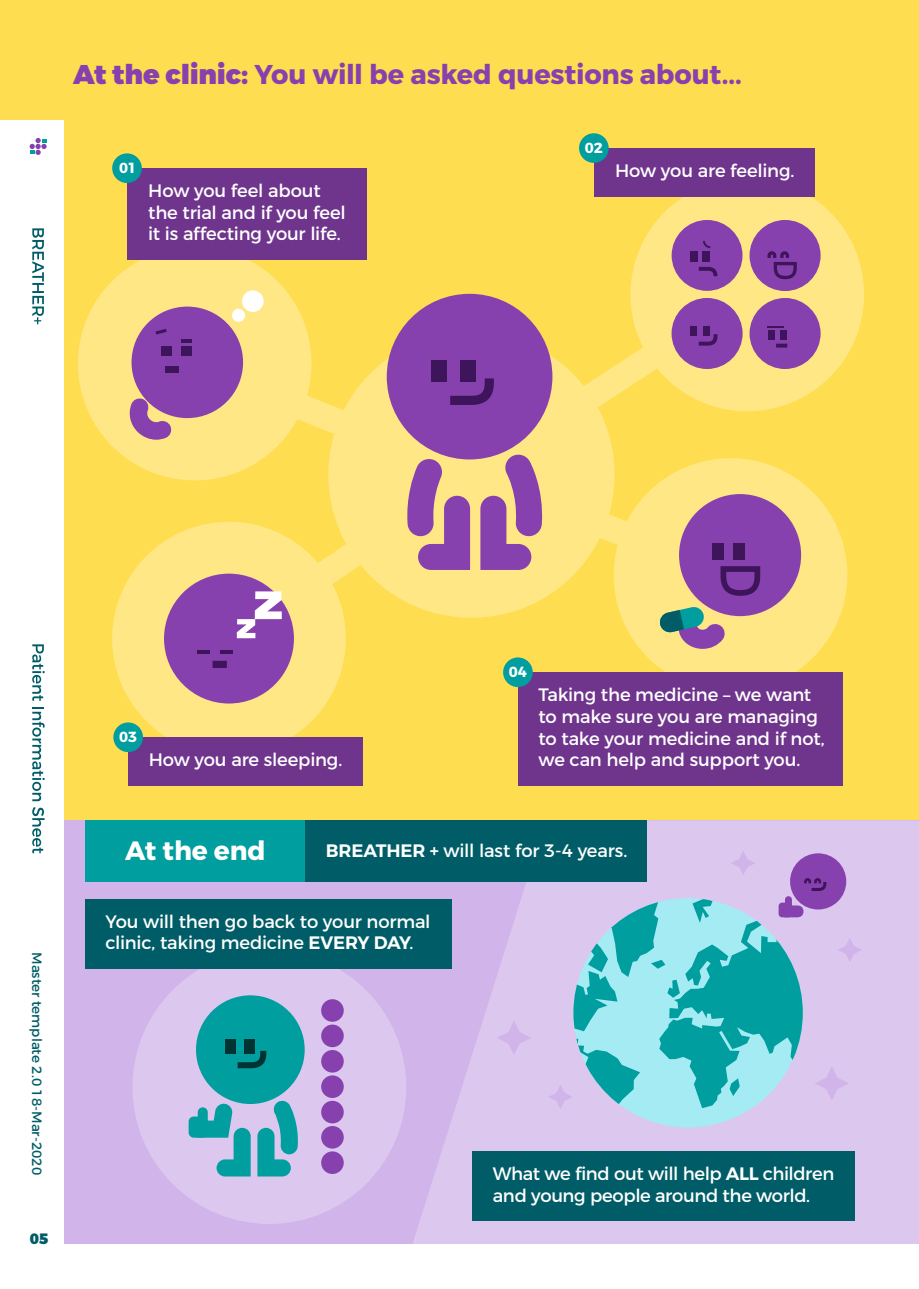
<style>
.page{position:relative;width:919px;height:1289px;background:#fff}
.page>*{position:absolute;margin:0;border:0;box-sizing:border-box;transform-origin:0 0}
.t1{font:700 27.15px "Montserrat";letter-spacing:-.01em;color:#8741af}
.t2{font:700 26.4px "Montserrat";letter-spacing:-.005em;color:#fff}
.t3{font:18px/21.6px "Montserrat";letter-spacing:-.015em;color:#fff}
.t4{font:900 15px "Montserrat";color:#005d67}
.t5{font:700 14.7px "Montserrat";letter-spacing:-.005em;color:#fff}
.t6{font:13.5px "Montserrat";color:#005d67}
.s1{font-weight:900}
.s2{font-weight:600}
</style>
<div class="page">
<div style="left:0;top:0;width:918px;height:1288px;background:#ffdd50"></div>
<svg style="left:195px;top:513px;width:312px;height:158px"></svg>
<svg style="left:160px;top:330px;width:241px;height:176px"></svg>
<svg style="left:522px;top:510px;width:104px;height:98px"></svg>
<svg style="left:436px;top:293px;width:345px;height:217px"></svg>
<div style="left:78px;top:247px;width:233px;height:233px;background:#ffe785;border-radius:50%"></div>
<div style="left:630px;top:178px;width:234px;height:233px;background:#ffe785;border-radius:50%"></div>
<div style="left:613px;top:458px;width:234px;height:233px;background:#ffe785;border-radius:50%"></div>
<div style="left:112px;top:522px;width:234px;height:233px;background:#ffe785;border-radius:50%"></div>
<div style="left:0;top:820px;width:918px;height:425px;background:#d0b4ea"></div>
<svg style="left:412px;top:821px;width:506px;height:423px;fill:#dcc7ef"></svg>
<div style="left:0;top:1244px;width:918px;height:44px;background:#fff"></div>
<div style="left:128px;top:737px;width:234px;height:48px;background:#6f358d"></div>
<div style="left:113px;top:722px;width:30px;height:30px;background:#009e9f;border-radius:50%"></div>
<div style="left:127px;top:168px;width:239px;height:92px;background:#6f358d"></div>
<div style="left:593px;top:148px;width:221px;height:48px;background:#6f358d"></div>
<div style="left:112px;top:153px;width:30px;height:30px;background:#009e9f;border-radius:50%"></div>
<div style="left:579px;top:133px;width:29px;height:30px;background:#009e9f;border-radius:50%"></div>
<div style="left:518px;top:672px;width:324px;height:113px;background:#6f358d"></div>
<div style="left:503px;top:657px;width:29px;height:30px;background:#009e9f;border-radius:50%"></div>
<div style="left:85px;top:820px;width:220px;height:61px;background:#009e9f"></div>
<div style="left:305px;top:820px;width:342px;height:61px;background:#005d67"></div>
<div style="left:472px;top:1151px;width:383px;height:70px;background:#005d67"></div>
<svg style="left:837px;top:937px;width:25px;height:25px"></svg>
<div style="left:845px;top:945px;width:8px;height:9px;background:#d0b4ea"></div>
<svg style="left:731px;top:850px;width:24px;height:25px"></svg>
<div style="left:739px;top:859px;width:8px;height:8px;background:#d0b4ea"></div>
<svg style="left:497px;top:1020px;width:34px;height:34px"></svg>
<div style="left:508px;top:1032px;width:11px;height:11px;background:#d0b4ea"></div>
<svg style="left:814px;top:1066px;width:34px;height:34px"></svg>
<div style="left:826px;top:1077px;width:11px;height:12px;background:#d0b4ea"></div>
<div style="left:132px;top:950px;width:274px;height:273px;background:#dcc7ef;border-radius:50%"></div>
<div style="left:321px;top:1024px;width:23px;height:23px;background:#8741af;border-radius:50%"></div>
<div style="left:321px;top:1049px;width:23px;height:23px;background:#8741af;border-radius:50%"></div>
<div style="left:321px;top:999px;width:23px;height:22px;background:#8741af;border-radius:50%"></div>
<div style="left:321px;top:1075px;width:23px;height:22px;background:#8741af;border-radius:50%"></div>
<div style="left:321px;top:1100px;width:23px;height:23px;background:#8741af;border-radius:50%"></div>
<div style="left:321px;top:1125px;width:23px;height:23px;background:#8741af;border-radius:50%"></div>
<div style="left:321px;top:1151px;width:23px;height:22px;background:#8741af;border-radius:50%"></div>
<div style="left:196px;top:995px;width:109px;height:108px;background:#009e9f;border-radius:50%"></div>
<div style="left:225px;top:1038px;width:10px;height:15px;background:#033"></div>
<div style="left:244px;top:1038px;width:11px;height:15px;background:#033"></div>
<svg style="left:257px;top:1099px;width:41px;height:77px"></svg>
<svg style="left:237px;top:1050px;width:29px;height:18px"></svg>
<svg style="left:188px;top:1088px;width:63px;height:88px"></svg>
<div style="left:85px;top:898px;width:366px;height:70px;background:#005d67"></div>
<div style="left:671px;top:220px;width:71px;height:71px;background:#8741af;border-radius:50%"></div>
<div style="left:702px;top:251px;width:8px;height:11px;background:#3e145b"></div>
<div style="left:690px;top:251px;width:7px;height:11px;background:#3e145b"></div>
<svg style="left:698px;top:267px;width:19px;height:9px"></svg>
<svg style="left:703px;top:241px;width:7px;height:7px"></svg>
<div style="left:671px;top:298px;width:71px;height:71px;background:#8741af;border-radius:50%"></div>
<div style="left:690px;top:326px;width:7px;height:10px;background:#3e145b"></div>
<div style="left:703px;top:326px;width:7px;height:10px;background:#3e145b"></div>
<svg style="left:698px;top:334px;width:19px;height:11px"></svg>
<div style="left:749px;top:298px;width:71px;height:71px;background:#8741af;border-radius:50%"></div>
<div style="left:767px;top:330px;width:7px;height:10px;background:#3e145b"></div>
<div style="left:780px;top:330px;width:7px;height:10px;background:#3e145b"></div>
<svg style="left:776px;top:343px;width:11px;height:4px"></svg>
<svg style="left:767px;top:326px;width:16px;height:2px"></svg>
<div style="left:749px;top:220px;width:71px;height:71px;background:#8741af;border-radius:50%"></div>
<svg style="left:767px;top:251px;width:29px;height:28px"></svg>
<div style="left:131px;top:306px;width:112px;height:112px;background:#8741af;border-radius:50%"></div>
<div style="left:161px;top:346px;width:11px;height:10px;background:#3e145b"></div>
<div style="left:181px;top:346px;width:11px;height:10px;background:#3e145b"></div>
<svg style="left:129px;top:397px;width:43px;height:42px"></svg>
<div style="left:165px;top:366px;width:14px;height:6px;background:#3e145b"></div>
<svg style="left:155px;top:329px;width:12px;height:5px"></svg>
<svg style="left:181px;top:339px;width:11px;height:3px"></svg>
<div style="left:242px;top:290px;width:21px;height:22px;background:#fff;border-radius:50%"></div>
<div style="left:232px;top:309px;width:13px;height:13px;background:#fff;border-radius:50%"></div>
<div style="left:164px;top:573px;width:130px;height:130px;background:#8741af;border-radius:50%"></div>
<svg style="left:197px;top:650px;width:13px;height:3px"></svg>
<svg style="left:220px;top:650px;width:13px;height:3px"></svg>
<div style="left:212px;top:660px;width:15px;height:8px;background:#3e145b"></div>
<svg style="left:237px;top:591px;width:45px;height:47px"></svg>
<svg style="left:660px;top:606px;width:65px;height:43px"></svg>
<div style="left:679px;top:494px;width:122px;height:122px;background:#8741af;border-radius:50%"></div>
<div style="left:711px;top:543px;width:12px;height:16px;background:#3e145b"></div>
<div style="left:733px;top:543px;width:12px;height:16px;background:#3e145b"></div>
<svg style="left:720px;top:566px;width:40px;height:30px"></svg>
<div style="left:328px;top:331px;width:286px;height:286px;background:#ffe785;border-radius:50%"></div>
<div style="left:387px;top:294px;width:165px;height:165px;background:#8741af;border-radius:50%"></div>
<div style="left:430px;top:360px;width:16px;height:22px;background:#3e145b"></div>
<div style="left:460px;top:360px;width:16px;height:22px;background:#3e145b"></div>
<svg style="left:450px;top:378px;width:44px;height:27px"></svg>
<svg style="left:480px;top:453px;width:63px;height:117px"></svg>
<svg style="left:407px;top:457px;width:63px;height:113px"></svg>
<svg style="left:548px;top:898px;width:254px;height:229px;background:#7ec7d6"></svg>
<div style="left:779px;top:905px;width:24px;height:12px;background:#8741af;border-radius:6px"></div>
<div style="left:778px;top:902px;width:13px;height:15px;background:#8741af;border-radius:4px"></div>
<div style="left:784px;top:896px;width:7px;height:18px;background:#8741af;border-radius:3px"></div>
<div style="left:790px;top:853px;width:56px;height:56px;background:#8741af;border-radius:50%"></div>
<svg style="left:804px;top:878px;width:22px;height:13px"></svg>
<div style="left:0;top:121px;width:51px;height:1167px;background:#fff"></div>
<div style="left:13px;top:121px;width:51px;height:1167px;background:#fff"></div>
<svg style="left:32px;top:644px;width:13px;height:57px"></svg>
<svg style="left:32px;top:707px;width:13px;height:94px"></svg>
<svg style="left:32px;top:807px;width:13px;height:46px"></svg>
<svg style="left:32px;top:228px;width:12px;height:96px"></svg>
<svg style="left:30px;top:138px;width:17px;height:17px"></svg>
<h1 class="t1" style="left:73px;top:58px;width:670px"><span class="s1">At the clinic:</span> You will be asked questions about...</h1>
<p class="t5" style="left:585px;top:139px;width:19px">02</p>
<p class="t5" style="left:119px;top:159px;width:19px">01</p>
<p class="t3" style="left:615px;top:160px;width:181px">How you are feeling.</p>
<p class="t3" style="left:148px;top:180px;width:199px">How you feel about the trial and if you feel it is affecting your life.</p>
<p class="t6" style="left:45px;top:952px;width:224px;rotate:90deg">Master template 2.0 18-Mar-2020</p>
<p class="t4" style="left:30px;top:1229px;width:20px">05</p>
<p class="t5" style="left:119px;top:728px;width:20px">03</p>
<p class="t3" style="left:149px;top:749px;width:195px">How you are sleeping.</p>
<p class="t5" style="left:509px;top:663px;width:20px">04</p>
<p class="t3" style="left:538px;top:684px;width:288px">Taking the medicine – we want to make sure you are managing to take your medicine and if not, we can help and support you.</p>
<h2 class="t2" style="left:125px;top:833px;width:142px">At the end</h2>
<p class="t3" style="left:326px;top:839px;width:303px"><span class="s2">BREATHER +</span> will last for 3-4 years.</p>
<p class="t3" style="left:105px;top:910px;width:326px">You will then go back to your normal clinic, taking medicine <span class="s2">EVERY DAY</span>.</p>
<p class="t3" style="left:493px;top:1163px;width:343px">What we find out will help <span class="s2">ALL</span> children and young people around the world.</p>
</div>
